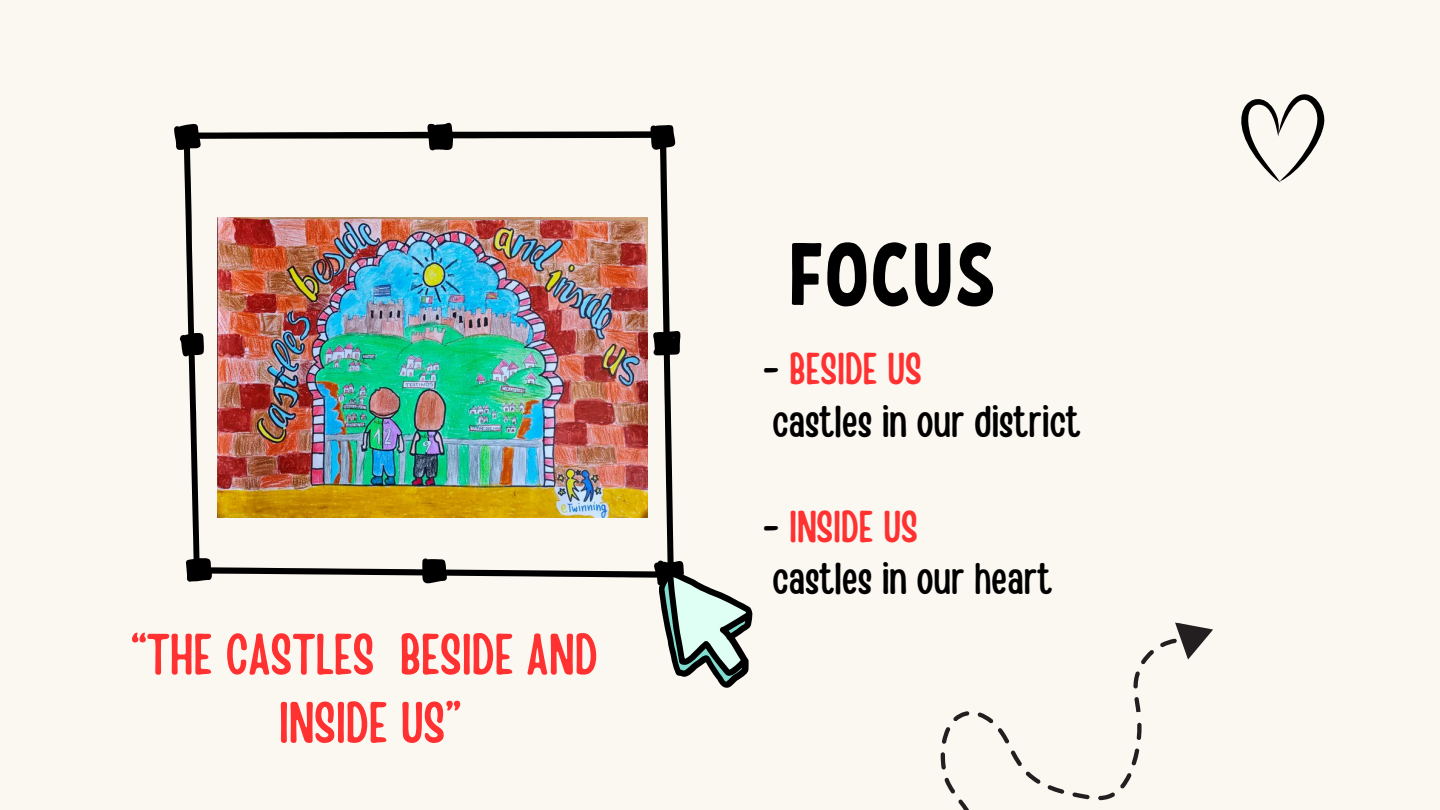
<style>
.page{position:relative;width:1440px;height:810px;background:#fbf7f1}
.page>*{position:absolute;margin:0;border:0;box-sizing:border-box;transform-origin:0 0}
.t1{font:88px "RF Krabuler";color:#000}
.t2{font:57.3px/68.2px "Handy Casual Condensed";color:#ff3131;text-align:center}
.t3{font:44.3px "Handy Casual Condensed";color:#000}
.t4{font:44.3px "Handy Casual Condensed";color:#ff3131}
.s1{color:#000}
</style>
<div class="page">
<svg style="left:174px;top:122px;width:578px;height:566px"></svg>
<svg style="left:664px;top:577px;width:82px;height:105px"></svg>
<svg style="left:1241px;top:94px;width:84px;height:89px"></svg>
<svg style="left:1177px;top:623px;width:36px;height:37px"></svg>
<svg style="left:940px;top:622px;width:237px;height:188px"></svg>
<img style="left:218px;top:218px;width:429px;height:300px">
<p class="t2" style="left:130px;top:617px;width:469px">“THE CASTLES BESIDE AND<br>INSIDE US”</p>
<h1 class="t1" style="left:788px;top:217px;width:210px">FOCUS</h1>
<p class="t4" style="left:762px;top:340px;width:161px"><span class="s1">-</span> BESIDE US</p>
<p class="t3" style="left:772px;top:392px;width:310px">castles in our district</p>
<h2 class="t4" style="left:762px;top:497px;width:157px"><span class="s1">-</span> INSIDE US</h2>
<p class="t3" style="left:772px;top:550px;width:282px">castles in our heart</p>
</div>
